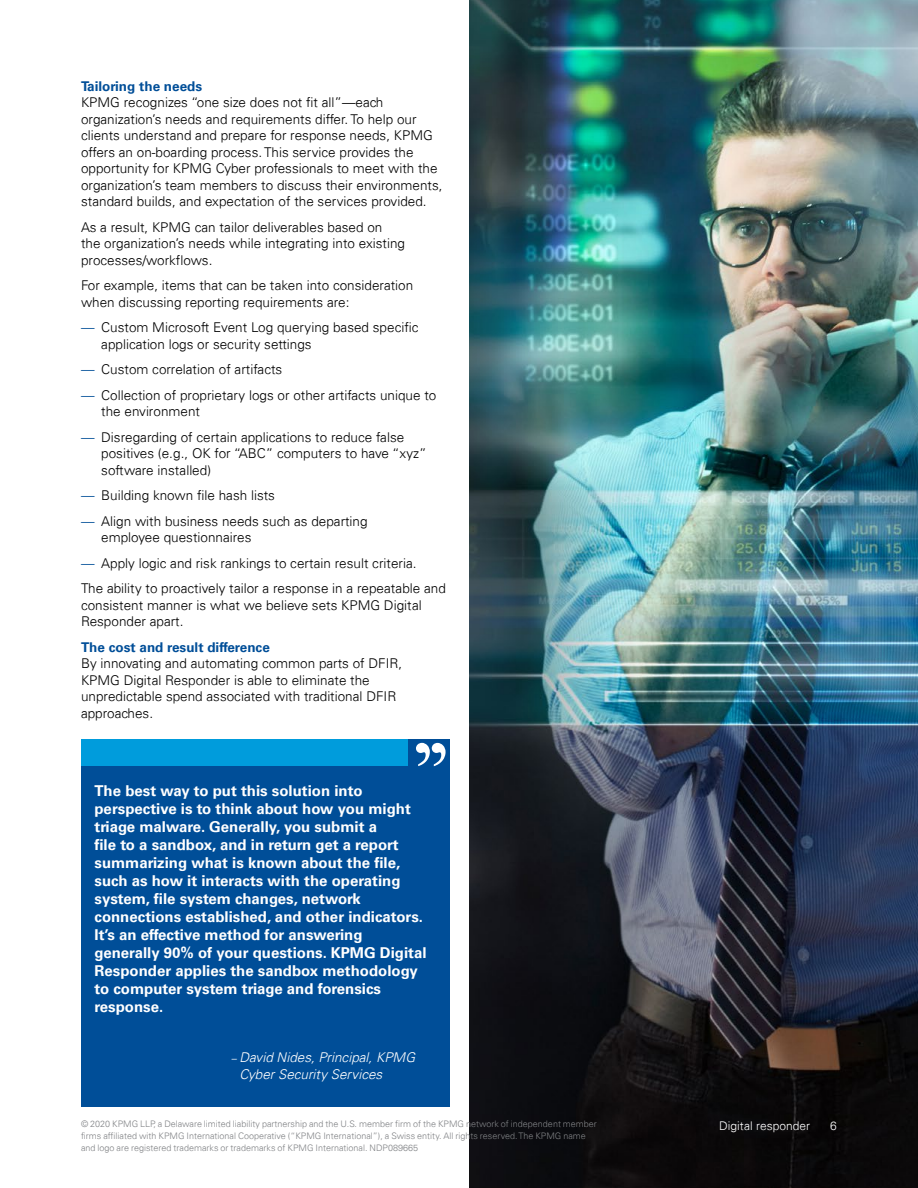
<style>
.page{position:relative;width:918px;height:1188px;background:#fff}
.page>*{position:absolute;margin:0;border:0;box-sizing:border-box;transform-origin:0 0}
.t1{font:700 15px/18px "Univers 65";color:#fff}
.t2{font:300 13.5px/16.5px "Univers 45";color:#000}
.t3{font:italic 300 13.5px/16.5px "Univers 45";color:#fff}
.t4{font:700 13.5px "Univers 65";color:#004e98}
.t5{font:300 12px "Univers 45";color:#fff}
.t6{font:300 9px/12px "Univers 45";color:#808285}
.s1{color:#004e98}
.s2{font-size:10.5px}
</style>
<div class="page">
<div style="left:81px;top:980px;width:369px;height:126px;background:#004e98"></div>
<div style="left:81px;top:739px;width:369px;height:319px;background:#004e98"></div>
<div style="left:81px;top:739px;width:326px;height:27px;background:#009cdc"></div>
<svg style="left:416px;top:743px;width:30px;height:23px"></svg>
<img style="left:470px;top:0;width:448px;height:1188px">
<p class="t4" style="left:81px;top:78px;width:123px">Tailoring the needs</p>
<p class="t2" style="left:81px;top:94px;width:363px">KPMG recognizes “one size does not fit all”—each organization’s needs and requirements differ. To help our clients understand and prepare for response needs, KPMG offers an on-boarding process. This service provides the opportunity for KPMG Cyber professionals to meet with the organization’s team members to discuss their environments, standard builds, and expectation of the services provided.</p>
<p class="t2" style="left:81px;top:219px;width:326px">As a result, KPMG can tailor deliverables based on the organization’s needs while integrating into existing processes/workflows.</p>
<p class="t2" style="left:81px;top:277px;width:334px">For example, items that can be taken into consideration when discussing reporting requirements are:</p>
<p class="t2" style="left:101px;top:319px;width:319px;text-indent:-20px"><span class="s1">—</span> Custom Microsoft Event Log querying based specific application logs or security settings</p>
<p class="t2" style="left:81px;top:361px;width:203px"><span class="s1">—</span> Custom correlation of artifacts</p>
<p class="t2" style="left:101px;top:387px;width:337px;text-indent:-20px"><span class="s1">—</span> Collection of proprietary logs or other artifacts unique to the environment</p>
<p class="t2" style="left:101px;top:429px;width:327px;text-indent:-20px"><span class="s1">—</span> Disregarding of certain applications to reduce false positives (e.g., OK for “ABC” computers to have “xyz” software installed)</p>
<p class="t2" style="left:81px;top:487px;width:196px"><span class="s1">—</span> Building known file hash lists</p>
<p class="t2" style="left:101px;top:513px;width:268px;text-indent:-20px"><span class="s1">—</span> Align with business needs such as departing employee questionnaires</p>
<p class="t2" style="left:81px;top:550px;width:366px;line-height:25.5px"><span class="s1">—</span> Apply logic and risk rankings to certain result criteria.<br>The ability to proactively tailor a response in a repeatable and</p>
<p class="t2" style="left:81px;top:597px;width:342px">consistent manner is what we believe sets KPMG Digital<br>Responder apart.</p>
<p class="t4" style="left:81px;top:639px;width:190px">The cost and result difference</p>
<p class="t2" style="left:81px;top:655px;width:323px">By innovating and automating common parts of DFIR, KPMG Digital Responder is able to eliminate the unpredictable spend associated with traditional DFIR approaches.</p>
<p class="t1" style="left:94px;top:782px;width:334px">The best way to put this solution into perspective is to think about how you might triage malware. Generally, you submit a<br>file to a sandbox, and in return get a report summarizing what is known about the file, such as how it interacts with the operating system, file system changes, network connections established, and other indicators.<br>It’s an effective method for answering generally 90% of your questions. KPMG Digital Responder applies the sandbox methodology to computer system triage and forensics response.</p>
<p class="t3" style="left:239px;top:1049px;width:177px;text-indent:-8px"><span class="s2">–</span> David Nides, Principal, KPMG<br>Cyber Security Services</p>
<p class="t6" style="left:81px;top:1118px;width:517px">© 2020 KPMG LLP, a Delaware limited liability partnership and the U.S. member firm of the KPMG network of independent member firms affiliated with KPMG International Cooperative (“KPMG International”), a Swiss entity. All rights reserved. The KPMG name and logo are registered trademarks or trademarks of KPMG International. NDP089665</p>
<p class="t5" style="left:719px;top:1118px;width:92px">Digital responder</p>
<p class="t5" style="left:830px;top:1118px;width:8px">6</p>
</div>
